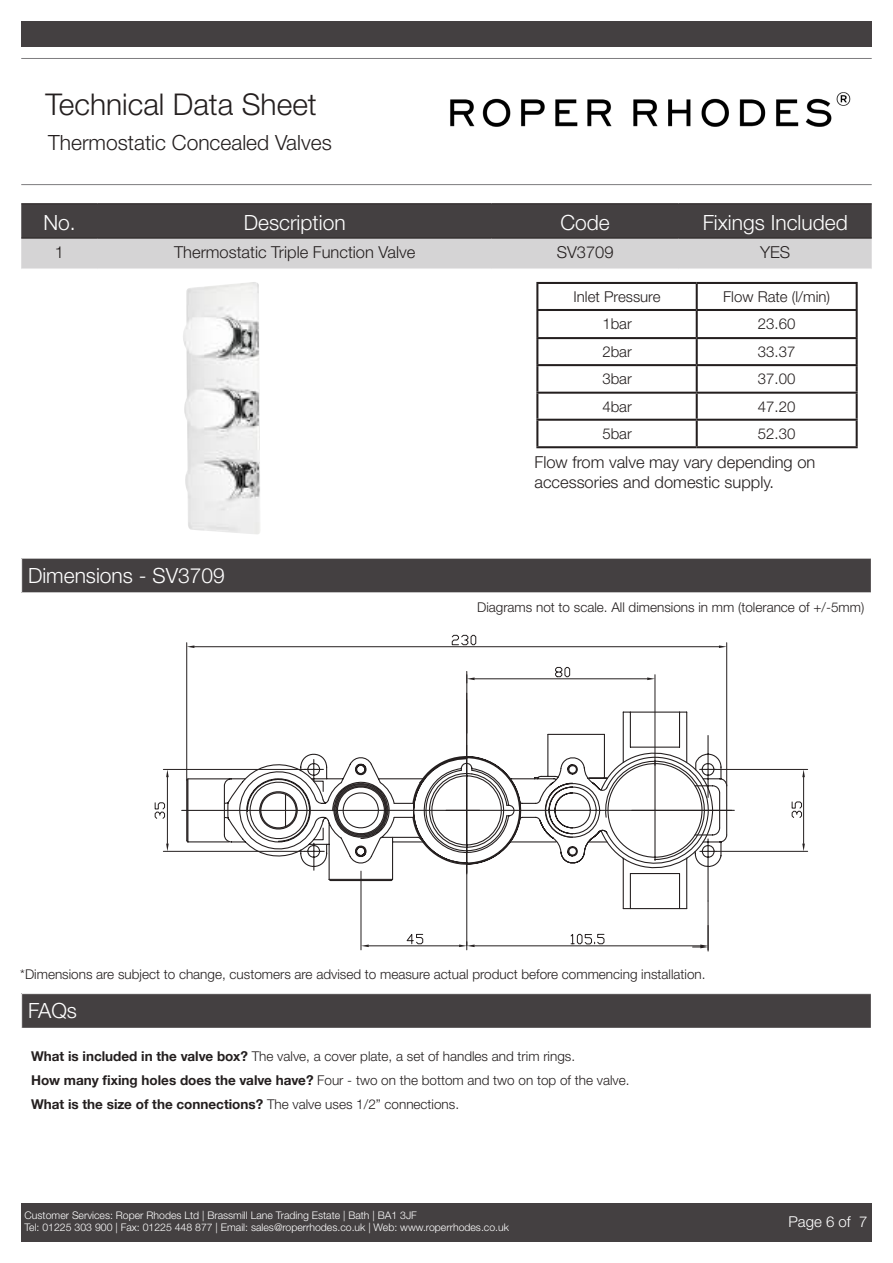
<style>
.page{position:relative;width:893px;height:1263px;background:#fff}
.page>*{position:absolute;margin:0;border:0;box-sizing:border-box;transform-origin:0 0}
.t1{font:300 30px "Helvetica Neue LT Std";color:#241f1f}
.t2{font:300 21px "Helvetica Neue LT Std";color:#fff}
.t3{font:300 21px "Helvetica Neue LT Std";color:#241f1f}
.t4{font:300 16.5px/19.8px "Helvetica Neue LT Std";color:#241f1f}
.t5{font:300 15px "Helvetica Neue LT Std";color:#241f1f}
.t6{font:300 15px "Helvetica Neue LT Std";color:#fff}
.t7{font:300 13.5px/24px "Helvetica Neue LT Std";color:#241f1f}
.t8{font:700 13.5px "Helvetica Neue CE";color:#241f1f}
.t9{font:300 10.5px/12.6px "Helvetica Neue LT Std";color:#fff}
.s1{font-family:"Helvetica Neue CE";font-weight:700}
.s2{font-family:"Helvetica Neue LT Std";font-weight:300}
</style>
<div class="page">
<img style="left:450px;top:92px;width:401px;height:35px">
<div style="left:21px;top:1203px;width:851px;height:39px;background:#444041"></div>
<hr style="left:21px;top:58px;width:851px;height:1px;background:#7d7c7e">
<hr style="left:21px;top:184px;width:851px;height:1px;background:#7d7c7e">
<div style="left:21px;top:21px;width:851px;height:26px;background:#444041"></div>
<svg style="left:21px;top:204px;width:851px;height:65px;background:#888586"></svg>
<hr style="left:21px;top:203px;width:77px;height:1px;background:#241f1f">
<hr style="left:98px;top:203px;width:394px;height:1px;background:#241f1f">
<hr style="left:492px;top:203px;width:187px;height:1px;background:#241f1f">
<hr style="left:679px;top:203px;width:193px;height:1px;background:#241f1f">
<hr style="left:21px;top:238px;width:77px;height:1px;background:#241f1f">
<hr style="left:98px;top:238px;width:394px;height:1px;background:#241f1f">
<hr style="left:492px;top:238px;width:187px;height:1px;background:#241f1f">
<hr style="left:679px;top:238px;width:193px;height:1px;background:#241f1f">
<div style="left:22px;top:558px;width:849px;height:35px;background:#444041"></div>
<hr style="left:21px;top:592px;width:851px;height:1px;background:#fff">
<hr style="left:21px;top:558px;width:851px;height:1px;background:#fff">
<div style="left:22px;top:993px;width:849px;height:35px;background:#444041"></div>
<hr style="left:21px;top:993px;width:851px;height:1px;background:#fff">
<hr style="left:536px;top:282px;width:161px;height:2px;background:#241f1f">
<hr style="left:536px;top:284px;width:2px;height:25px;background:#241f1f">
<hr style="left:697px;top:282px;width:161px;height:2px;background:#241f1f">
<hr style="left:696px;top:284px;width:2px;height:25px;background:#241f1f">
<hr style="left:856px;top:284px;width:2px;height:25px;background:#241f1f">
<hr style="left:536px;top:309px;width:161px;height:2px;background:#241f1f">
<hr style="left:536px;top:311px;width:2px;height:26px;background:#241f1f">
<hr style="left:697px;top:309px;width:161px;height:2px;background:#241f1f">
<hr style="left:696px;top:311px;width:2px;height:26px;background:#241f1f">
<hr style="left:856px;top:311px;width:2px;height:26px;background:#241f1f">
<hr style="left:536px;top:337px;width:161px;height:2px;background:#241f1f">
<hr style="left:536px;top:339px;width:2px;height:25px;background:#241f1f">
<hr style="left:697px;top:337px;width:161px;height:2px;background:#241f1f">
<hr style="left:696px;top:339px;width:2px;height:25px;background:#241f1f">
<hr style="left:856px;top:339px;width:2px;height:25px;background:#241f1f">
<hr style="left:536px;top:364px;width:161px;height:2px;background:#241f1f">
<hr style="left:536px;top:366px;width:2px;height:26px;background:#241f1f">
<hr style="left:697px;top:364px;width:161px;height:2px;background:#241f1f">
<hr style="left:696px;top:366px;width:2px;height:26px;background:#241f1f">
<hr style="left:856px;top:366px;width:2px;height:26px;background:#241f1f">
<hr style="left:536px;top:392px;width:161px;height:2px;background:#241f1f">
<hr style="left:536px;top:394px;width:2px;height:25px;background:#241f1f">
<hr style="left:697px;top:392px;width:161px;height:2px;background:#241f1f">
<hr style="left:696px;top:394px;width:2px;height:25px;background:#241f1f">
<hr style="left:856px;top:394px;width:2px;height:25px;background:#241f1f">
<hr style="left:536px;top:419px;width:161px;height:2px;background:#241f1f">
<hr style="left:536px;top:421px;width:2px;height:25px;background:#241f1f">
<hr style="left:697px;top:419px;width:161px;height:2px;background:#241f1f">
<hr style="left:696px;top:421px;width:2px;height:25px;background:#241f1f">
<hr style="left:856px;top:421px;width:2px;height:25px;background:#241f1f">
<hr style="left:536px;top:446px;width:161px;height:2px;background:#241f1f">
<hr style="left:697px;top:446px;width:161px;height:2px;background:#241f1f">
<hr style="left:475px;top:945px;width:225px;height:1px;background:#241f1f">
<hr style="left:167px;top:777px;width:1px;height:66px;background:#241f1f">
<hr style="left:163px;top:851px;width:141px;height:1px;background:#241f1f">
<hr style="left:163px;top:769px;width:143px;height:1px;background:#241f1f">
<svg style="left:166px;top:769px;width:3px;height:8px"></svg>
<svg style="left:166px;top:844px;width:3px;height:7px"></svg>
<hr style="left:369px;top:945px;width:90px;height:1px;background:#241f1f">
<hr style="left:361px;top:871px;width:1px;height:79px;background:#241f1f">
<hr style="left:466px;top:872px;width:1px;height:78px;background:#241f1f">
<svg style="left:459px;top:942px;width:16px;height:5px"></svg>
<svg style="left:361px;top:944px;width:8px;height:3px"></svg>
<svg style="left:406px;top:933px;width:17px;height:11px"></svg>
<hr style="left:803px;top:777px;width:1px;height:66px;background:#241f1f">
<hr style="left:716px;top:851px;width:92px;height:1px;background:#241f1f">
<hr style="left:716px;top:769px;width:92px;height:1px;background:#241f1f">
<svg style="left:802px;top:769px;width:3px;height:8px"></svg>
<svg style="left:802px;top:844px;width:3px;height:7px"></svg>
<svg style="left:792px;top:801px;width:10px;height:17px"></svg>
<svg style="left:693px;top:925px;width:16px;height:26px"></svg>
<svg style="left:181px;top:635px;width:552px;height:275px"></svg>
<svg style="left:155px;top:802px;width:10px;height:17px"></svg>
<img style="left:183px;top:282px;width:77px;height:252px">
<h1 class="t1" style="left:46px;top:86px;width:273px">Technical Data Sheet</h1>
<h2 class="t3" style="left:48px;top:130px;width:285px">Thermostatic Concealed Valves</h2>
<h2 class="t2" style="left:43px;top:209px;width:34px">No.</h2>
<h2 class="t2" style="left:244px;top:209px;width:103px">Description</h2>
<h2 class="t2" style="left:560px;top:209px;width:51px">Code</h2>
<h2 class="t2" style="left:703px;top:209px;width:147px">Fixings Included</h2>
<p class="t4" style="left:55px;top:242px;width:11px">1</p>
<p class="t4" style="left:174px;top:242px;width:243px">Thermostatic Triple Function Valve</p>
<p class="t4" style="left:557px;top:242px;width:58px">SV3709</p>
<p class="t4" style="left:760px;top:242px;width:32px">YES</p>
<h2 class="t2" style="left:28px;top:563px;width:198px">Dimensions - SV3709</h2>
<p class="t5" style="left:574px;top:287px;width:88px">Inlet Pressure</p>
<p class="t5" style="left:723px;top:287px;width:108px">Flow Rate (l/min)</p>
<p class="t5" style="left:602px;top:315px;width:31px">1bar</p>
<p class="t5" style="left:758px;top:315px;width:39px">23.60</p>
<p class="t5" style="left:602px;top:342px;width:31px">2bar</p>
<p class="t5" style="left:758px;top:342px;width:39px">33.37</p>
<p class="t5" style="left:602px;top:370px;width:31px">3bar</p>
<p class="t5" style="left:758px;top:370px;width:39px">37.00</p>
<p class="t5" style="left:602px;top:397px;width:31px">4bar</p>
<p class="t5" style="left:758px;top:397px;width:39px">47.20</p>
<p class="t5" style="left:602px;top:424px;width:31px">5bar</p>
<p class="t5" style="left:758px;top:424px;width:39px">52.30</p>
<p class="t4" style="left:534px;top:452px;width:282px">Flow from valve may vary depending on accessories and domestic supply.</p>
<p class="t7" style="left:477px;top:595px;width:389px">Diagrams not to scale. All dimensions in mm (tolerance of +/-5mm)</p>
<p class="t7" style="left:20px;top:962px;width:687px">*Dimensions are subject to change, customers are advised to measure actual product before commencing installation.</p>
<h2 class="t2" style="left:28px;top:998px;width:51px">FAQs</h2>
<p class="t7" style="left:31px;top:1044px;width:600px"><span class="s1">What is included in the valve box?</span> The valve, a cover plate, a set of handles and trim rings.<br><span class="s1">How many fixing holes does the valve have?</span> Four - two on the bottom and two on top of the valve.</p>
<p class="t8" style="left:31px;top:1096px;width:430px">What is the size of the connections? <span class="s2">The valve uses 1/2” connections.</span></p>
<p class="t9" style="left:25px;top:1208px;width:486px">Customer Services: Roper Rhodes Ltd | Brassmill Lane Trading Estate | Bath | BA1 3JF<br>Tel: 01225 303 900 | Fax: 01225 448 877 | Email: sales@roperrhodes.co.uk | Web: www.roperrhodes.co.uk</p>
<p class="t6" style="left:788px;top:1212px;width:80px">Page 6 of 7</p>
</div>
